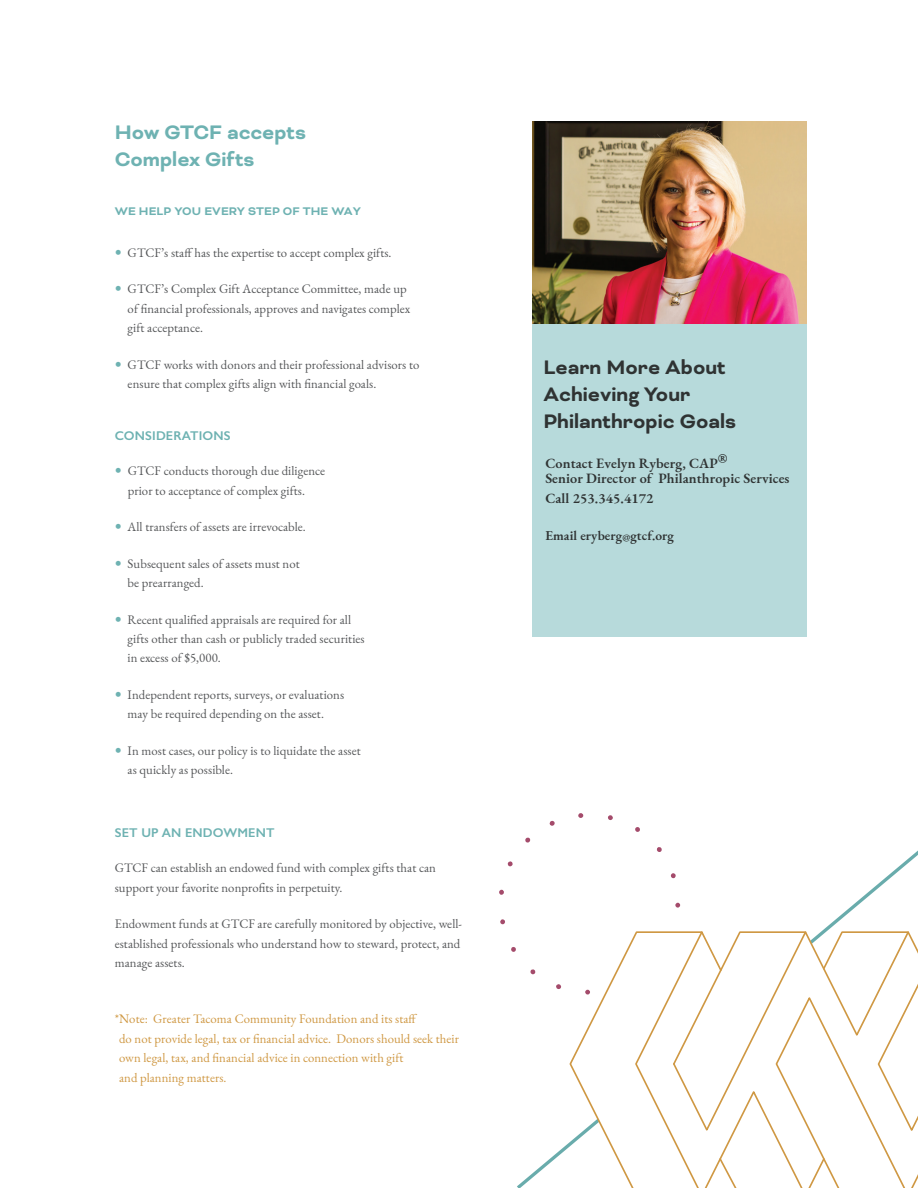
<style>
.page{position:relative;width:918px;height:1188px;background:#fff}
.page>*{position:absolute;margin:0;border:0;box-sizing:border-box;transform-origin:0 0}
.t1{font:700 22.5px/27px "Bicyclette";color:#2f3333}
.t2{font:700 22.5px/27px "Bicyclette";color:#6eb2b2}
.t3{font:600 14.25px/15.1px "EB Garamond";letter-spacing:.005em;color:#2f3333}
.t4{font:600 13.5px "EB Garamond";letter-spacing:.005em;color:#2f3333}
.t5{font:12.75px/19.5px "EB Garamond";letter-spacing:.005em;color:#555759}
.t6{font:12.75px/19.5px "EB Garamond";letter-spacing:.005em;color:#cf9843}
.t7{font:600 12.75px "Gill Sans";letter-spacing:.01em;color:#6eb2b2}
.t8{font:700 12.75px "Bicyclette";letter-spacing:.01em;color:#6eb2b2}
.s1{font-size:10.5px}
</style>
<div class="page">
<img style="left:532px;top:122px;width:275px;height:203px">
<div style="left:533px;top:324px;width:274px;height:313px;background:#b7dadb"></div>
<svg style="left:499px;top:813px;width:419px;height:375px"></svg>
<h1 class="t2" style="left:115px;top:119px;width:193px">How GTCF accepts<br>Complex Gifts</h1>
<p class="t8" style="left:115px;top:204px;width:248px">WE HELP YOU EVERY STEP OF THE WAY</p>
<p class="t5" style="left:128px;top:243px;width:265px">GTCF’s staff has the expertise to accept complex gifts.</p>
<p class="t5" style="left:128px;top:279px;width:284px">GTCF’s Complex Gift Acceptance Committee, made up of financial professionals, approves and navigates complex gift acceptance.</p>
<p class="t5" style="left:128px;top:355px;width:293px">GTCF works with donors and their professional advisors to ensure that complex gifts align with financial goals.</p>
<p class="t7" style="left:115px;top:428px;width:117px">CONSIDERATIONS</p>
<p class="t5" style="left:128px;top:461px;width:199px">GTCF conducts thorough due diligence prior to acceptance of complex gifts.</p>
<p class="t5" style="left:128px;top:517px;width:180px">All transfers of assets are irrevocable.</p>
<p class="t5" style="left:128px;top:554px;width:174px">Subsequent sales of assets must not be prearranged.</p>
<p class="t5" style="left:128px;top:610px;width:239px">Recent qualified appraisals are required for all gifts other than cash or publicly traded securities in excess of $5,000.</p>
<p class="t5" style="left:128px;top:685px;width:218px">Independent reports, surveys, or evaluations may be required depending on the asset.</p>
<p class="t5" style="left:128px;top:741px;width:235px">In most cases, our policy is to liquidate the asset as quickly as possible.</p>
<p class="t7" style="left:115px;top:825px;width:161px">SET UP AN ENDOWMENT</p>
<p class="t5" style="left:115px;top:858px;width:323px">GTCF can establish an endowed fund with complex gifts that can support your favorite nonprofits in perpetuity.</p>
<p class="t5" style="left:115px;top:914px;width:349px">Endowment funds at GTCF are carefully monitored by objective, well&shy;established professionals who understand how to steward, protect, and manage assets.</p>
<p class="t6" style="left:119px;top:1009px;width:341px;text-indent:-4px">*Note: Greater Tacoma Community Foundation and its staff<br>do not provide legal, tax or financial advice. Donors should seek their own legal, tax, and financial advice in connection with gift<br>and planning matters.</p>
<h1 class="t1" style="left:543px;top:354px;width:194px">Learn More About<br>Achieving Your<br>Philanthropic Goals</h1>
<p class="t3" style="left:545px;top:456px;width:246px">Contact Evelyn Ryberg, CAP®<br>Senior Director of Philanthropic Services</p>
<p class="t3" style="left:545px;top:491px;width:110px">Call 253.345.4172</p>
<p class="t4" style="left:545px;top:526px;width:130px">Email eryberg<span class="s1">@</span>gtcf.org</p>
</div>
